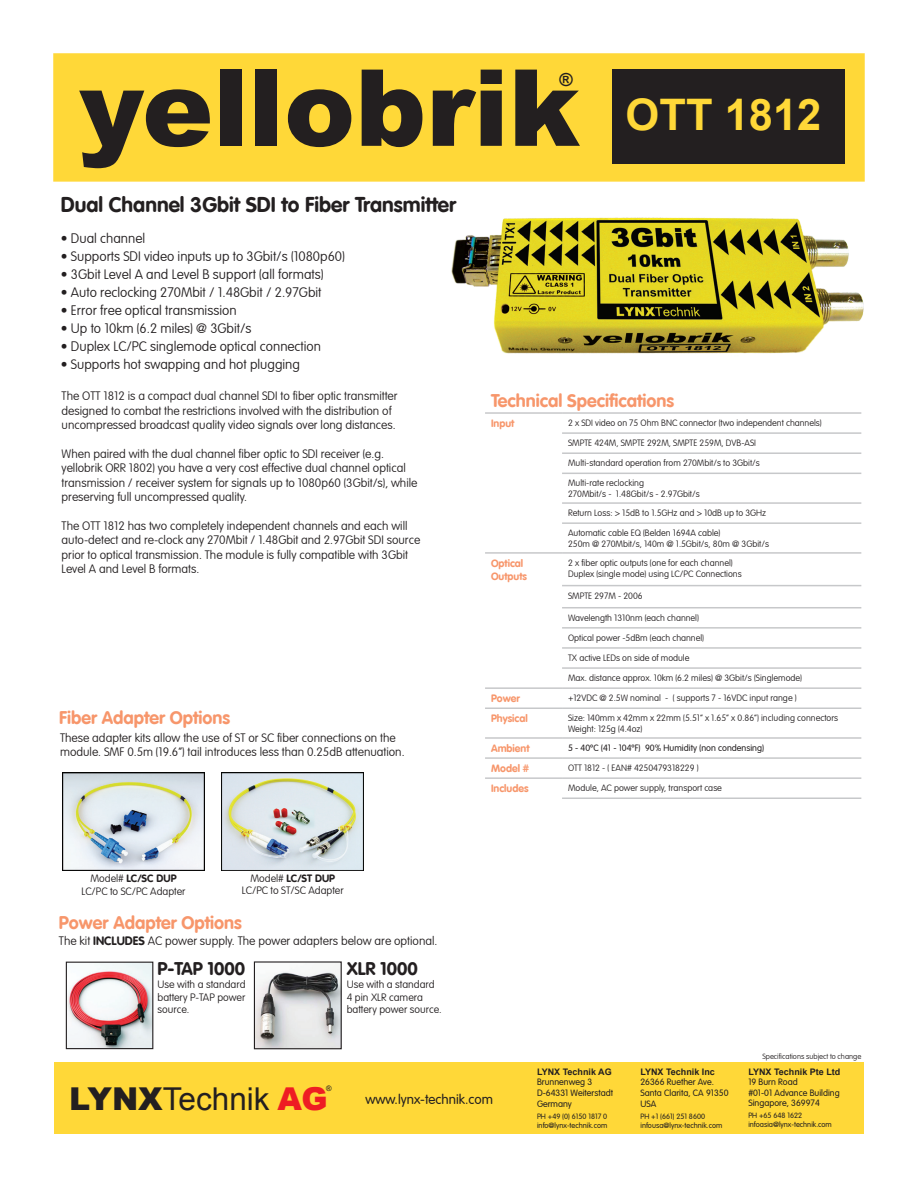
<style>
.page{position:relative;width:918px;height:1188px;background:#fff}
.page>*{position:absolute;margin:0;border:0;box-sizing:border-box;transform-origin:0 0}
.t1{font:900 106.5px "Arial";color:#231f20}
.t2{font:700 43.5px "Arial";color:#ffd838}
.t3{font:31.5px "Arial";color:#231f20}
.t4{font:700 21px "VAG Rounded LT";color:#231f20}
.t5{font:700 18px "VAG Rounded LT";color:#f7966b}
.t6{font:700 18px "VAG Rounded LT";color:#231f20}
.t7{font:700 18px "Arial";color:#231f20}
.t8{font:100 13.5px "VAG Rounded LT";color:#231f20}
.t9{font:300 13.5px "VAG Rounded LT";color:#231f20}
.t10{font:100 12px/14.4px "VAG Rounded LT";color:#231f20}
.t11{font:100 10.5px/12.6px "VAG Rounded LT";color:#231f20;text-align:center}
.t12{font:700 10.5px/12.6px "VAG Rounded LT";color:#f7966b}
.t13{font:100 9px/10.8px "VAG Rounded LT";color:#231f20}
.t14{font:300 9px/10.8px "VAG Rounded LT";color:#231f20}
.t15{font:700 9px "Arial";color:#231f20}
.t16{font:300 7.5px/9px "VAG Rounded LT";color:#231f20}
.t17{font:100 7.5px "VAG Rounded LT";color:#231f20}
.t18{font:7.5px "Arial";color:#231f20}
.s1{font-weight:700}
.s2{font-weight:900}
.s3{font-weight:900;color:#ee1d23}
</style>
<div class="page">
<div style="left:53px;top:53px;width:812px;height:129px;background:#ffd838;border:2px solid #ffd838"></div>
<div style="left:612px;top:69px;width:233px;height:95px;background:#231f20"></div>
<hr style="left:485px;top:412px;width:77px;height:2px;background:#c7c8ca">
<hr style="left:562px;top:412px;width:299px;height:2px;background:#c7c8ca">
<hr style="left:562px;top:432px;width:299px;height:2px;background:#c7c8ca">
<hr style="left:562px;top:452px;width:299px;height:2px;background:#c7c8ca">
<hr style="left:562px;top:473px;width:299px;height:1px;background:#c7c8ca">
<hr style="left:562px;top:502px;width:299px;height:2px;background:#c7c8ca">
<hr style="left:562px;top:522px;width:299px;height:2px;background:#c7c8ca">
<hr style="left:562px;top:552px;width:299px;height:2px;background:#c7c8ca">
<hr style="left:562px;top:585px;width:299px;height:1px;background:#c7c8ca">
<hr style="left:562px;top:607px;width:299px;height:1px;background:#c7c8ca">
<hr style="left:562px;top:627px;width:299px;height:2px;background:#c7c8ca">
<hr style="left:562px;top:647px;width:299px;height:2px;background:#c7c8ca">
<hr style="left:562px;top:667px;width:299px;height:2px;background:#c7c8ca">
<hr style="left:562px;top:798px;width:299px;height:1px;background:#c7c8ca">
<hr style="left:485px;top:552px;width:77px;height:2px;background:#c7c8ca">
<hr style="left:562px;top:687px;width:299px;height:2px;background:#c7c8ca">
<hr style="left:562px;top:777px;width:299px;height:2px;background:#c7c8ca">
<hr style="left:562px;top:708px;width:299px;height:1px;background:#c7c8ca">
<hr style="left:562px;top:737px;width:299px;height:2px;background:#c7c8ca">
<hr style="left:562px;top:757px;width:299px;height:2px;background:#c7c8ca">
<hr style="left:485px;top:687px;width:77px;height:2px;background:#c7c8ca">
<hr style="left:485px;top:708px;width:77px;height:1px;background:#c7c8ca">
<hr style="left:485px;top:737px;width:77px;height:2px;background:#c7c8ca">
<hr style="left:485px;top:757px;width:77px;height:2px;background:#c7c8ca">
<hr style="left:485px;top:777px;width:77px;height:2px;background:#c7c8ca">
<img style="left:451px;top:217px;width:413px;height:137px">
<img style="left:62px;top:772px;width:142px;height:99px">
<img style="left:221px;top:772px;width:142px;height:99px">
<img style="left:68px;top:964px;width:83px;height:83px">
<div style="left:66px;top:962px;width:87px;height:87px;border:1px solid #231f20"></div>
<img style="left:256px;top:968px;width:84px;height:79px">
<div style="left:254px;top:961px;width:88px;height:88px;border:1px solid #231f20"></div>
<div style="left:54px;top:1062px;width:810px;height:72px;background:#ffd838"></div>
<h1 class="t1" style="left:79px;top:30px;width:503px">yellobrik</h1>
<h3 class="t7" style="left:560px;top:68px;width:15px">®</h3>
<h2 class="t2" style="left:626px;top:86px;width:197px">OTT 1812</h2>
<h3 class="t4" style="left:61px;top:193px;width:397px">Dual Channel 3Gbit SDI to Fiber Transmitter</h3>
<p class="t8" style="left:61px;top:231px;width:86px">• Dual channel</p>
<p class="t8" style="left:61px;top:249px;width:285px">• Supports SDI video inputs up to 3Gbit/s (1080p60)</p>
<p class="t8" style="left:61px;top:267px;width:264px">• 3Gbit Level A and Level B support (all formats)</p>
<p class="t8" style="left:61px;top:285px;width:262px">• Auto reclocking 270Mbit / 1.48Gbit / 2.97Gbit</p>
<p class="t8" style="left:61px;top:303px;width:177px">• Error free optical transmission</p>
<p class="t8" style="left:61px;top:321px;width:192px">• Up to 10km (6.2 miles) @ 3Gbit/s</p>
<p class="t8" style="left:61px;top:339px;width:262px">• Duplex LC/PC singlemode optical connection</p>
<p class="t8" style="left:61px;top:357px;width:241px">• Supports hot swapping and hot plugging</p>
<p class="t10" style="left:62px;top:389px;width:337px">The OTT 1812 is a compact dual channel SDI to fiber optic transmitter designed to combat the restrictions involved with the distribution of uncompressed broadcast quality video signals over long distances.</p>
<p class="t10" style="left:62px;top:447px;width:357px">When paired with the dual channel fiber optic to SDI receiver (e.g. yellobrik ORR 1802) you have a very cost effective dual channel optical transmission / receiver system for signals up to 1080p60 (3Gbit/s), while preserving full uncompressed quality.</p>
<p class="t10" style="left:62px;top:519px;width:360px">The OTT 1812 has two completely independent channels and each will auto-detect and re-clock any 270Mbit / 1.48Gbit and 2.97Gbit SDI source prior to optical transmission. The module is fully compatible with 3Gbit Level A and Level B formats.</p>
<h3 class="t5" style="left:59px;top:707px;width:173px">Fiber Adapter Options</h3>
<p class="t10" style="left:60px;top:731px;width:346px">These adapter kits allow the use of ST or SC fiber connections on the module. SMF 0.5m (19.6”) tail introduces less than 0.25dB attenuation.</p>
<p class="t11" style="left:82px;top:872px;width:106px">Model# <span class="s1">LC/SC DUP<br></span>LC/PC to SC/PC Adapter</p>
<p class="t11" style="left:242px;top:872px;width:103px">Model# <span class="s1">LC/ST DUP<br></span>LC/PC to ST/SC Adapter</p>
<h3 class="t5" style="left:59px;top:912px;width:184px">Power Adapter Options</h3>
<p class="t10" style="left:59px;top:934px;width:380px">The kit <span class="s1">INCLUDES</span> AC power supply. The power adapters below are optional.</p>
<h3 class="t6" style="left:158px;top:958px;width:89px">P-TAP 1000</h3>
<p class="t11" style="left:158px;top:978px;width:90px;text-align:justify">Use with a standard battery P-TAP power source.</p>
<h3 class="t6" style="left:347px;top:958px;width:73px">XLR 1000</h3>
<p class="t11" style="left:347px;top:978px;width:97px;text-align:left">Use with a standard<br>4 pin XLR camera battery power source.</p>
<h3 class="t5" style="left:491px;top:390px;width:185px">Technical Specifications</h3>
<p class="t12" style="left:491px;top:418px;width:25px">Input</p>
<p class="t13" style="left:568px;top:418px;width:255px">2 x SDI video on 75 Ohm BNC connector (two independent channels)</p>
<p class="t13" style="left:568px;top:438px;width:190px">SMPTE 424M, SMPTE 292M, SMPTE 259M, DVB-ASI</p>
<p class="t13" style="left:568px;top:458px;width:193px">Multi-standard operation from 270Mbit/s to 3Gbit/s</p>
<p class="t13" style="left:568px;top:478px;width:133px">Multi-rate reclocking<br>270Mbit/s - 1.48Gbit/s - 2.97Gbit/s</p>
<p class="t13" style="left:568px;top:508px;width:200px">Return Loss: &gt; 15dB to 1.5GHz and &gt; 10dB up to 3GHz</p>
<p class="t13" style="left:568px;top:528px;width:203px">Automatic cable EQ (Belden 1694A cable)<br>250m @ 270Mbit/s, 140m @ 1.5Gbit/s, 80m @ 3Gbit/s</p>
<p class="t12" style="left:491px;top:557px;width:37px">Optical<br>Outputs</p>
<p class="t13" style="left:568px;top:558px;width:175px">2 x fiber optic outputs (one for each channel)<br>Duplex (single mode) using LC/PC Connections</p>
<p class="t13" style="left:568px;top:590px;width:76px">SMPTE 297M - 2006</p>
<p class="t13" style="left:568px;top:612px;width:132px">Wavelength 1310nm (each channel)</p>
<p class="t13" style="left:568px;top:633px;width:138px">Optical power -5dBm (each channel)</p>
<p class="t13" style="left:568px;top:653px;width:123px">TX active LEDs on side of module</p>
<p class="t13" style="left:568px;top:673px;width:236px">Max. distance approx. 10km (6.2 miles) @ 3Gbit/s (Singlemode)</p>
<p class="t12" style="left:491px;top:693px;width:30px">Power</p>
<p class="t13" style="left:568px;top:693px;width:230px">+12VDC @ 2.5W nominal - ( supports 7 - 16VDC input range )</p>
<p class="t12" style="left:491px;top:713px;width:38px">Physical</p>
<p class="t13" style="left:568px;top:713px;width:272px">Size: 140mm x 42mm x 22mm (5.51” x 1.65” x 0.86”) including connectors<br>Weight: 125g (4.4oz)</p>
<p class="t12" style="left:491px;top:742px;width:40px">Ambient</p>
<p class="t14" style="left:568px;top:743px;width:198px">5 - 40ºC (41 - 104ºF) 90% Humidity (non condensing)</p>
<p class="t12" style="left:491px;top:763px;width:40px">Model #</p>
<p class="t13" style="left:568px;top:763px;width:132px">OTT 1812 - ( EAN# 4250479318229 )</p>
<p class="t12" style="left:491px;top:783px;width:39px">Includes</p>
<p class="t13" style="left:568px;top:783px;width:155px">Module, AC power supply, transport case</p>
<p class="t17" style="left:762px;top:1053px;width:100px">Specifications subject to change</p>
<p class="t18" style="left:326px;top:1083px;width:7px">®</p>
<h3 class="t3" style="left:69px;top:1078px;width:260px"><span class="s2">LYNX</span>Technik <span class="s3">AG</span></h3>
<p class="t9" style="left:366px;top:1092px;width:129px">www.lynx-technik.com</p>
<p class="t15" style="left:537px;top:1065px;width:76px">LYNX Technik AG</p>
<p class="t14" style="left:537px;top:1077px;width:77px">Brunnenweg 3<br>D-64331 Weiterstadt<br>Germany</p>
<p class="t16" style="left:537px;top:1112px;width:72px">PH +49 (0) 6150 1817 0 info@lynx-technik.com</p>
<p class="t15" style="left:640px;top:1065px;width:76px">LYNX Technik Inc</p>
<p class="t14" style="left:640px;top:1077px;width:90px">26366 Ruether Ave.<br>Santa Clarita, CA 91350<br>USA</p>
<p class="t16" style="left:640px;top:1112px;width:83px">PH +1 (661) 251 8600 infousa@lynx-technik.com</p>
<p class="t15" style="left:748px;top:1065px;width:94px">LYNX Technik Pte Ltd</p>
<p class="t14" style="left:748px;top:1077px;width:93px">19 Burn Road<br>#01-01 Advance Building<br>Singapore, 369974</p>
<p class="t16" style="left:748px;top:1111px;width:85px">PH +65 648 1622 infoasia@lynx-technik.com</p>
</div>
